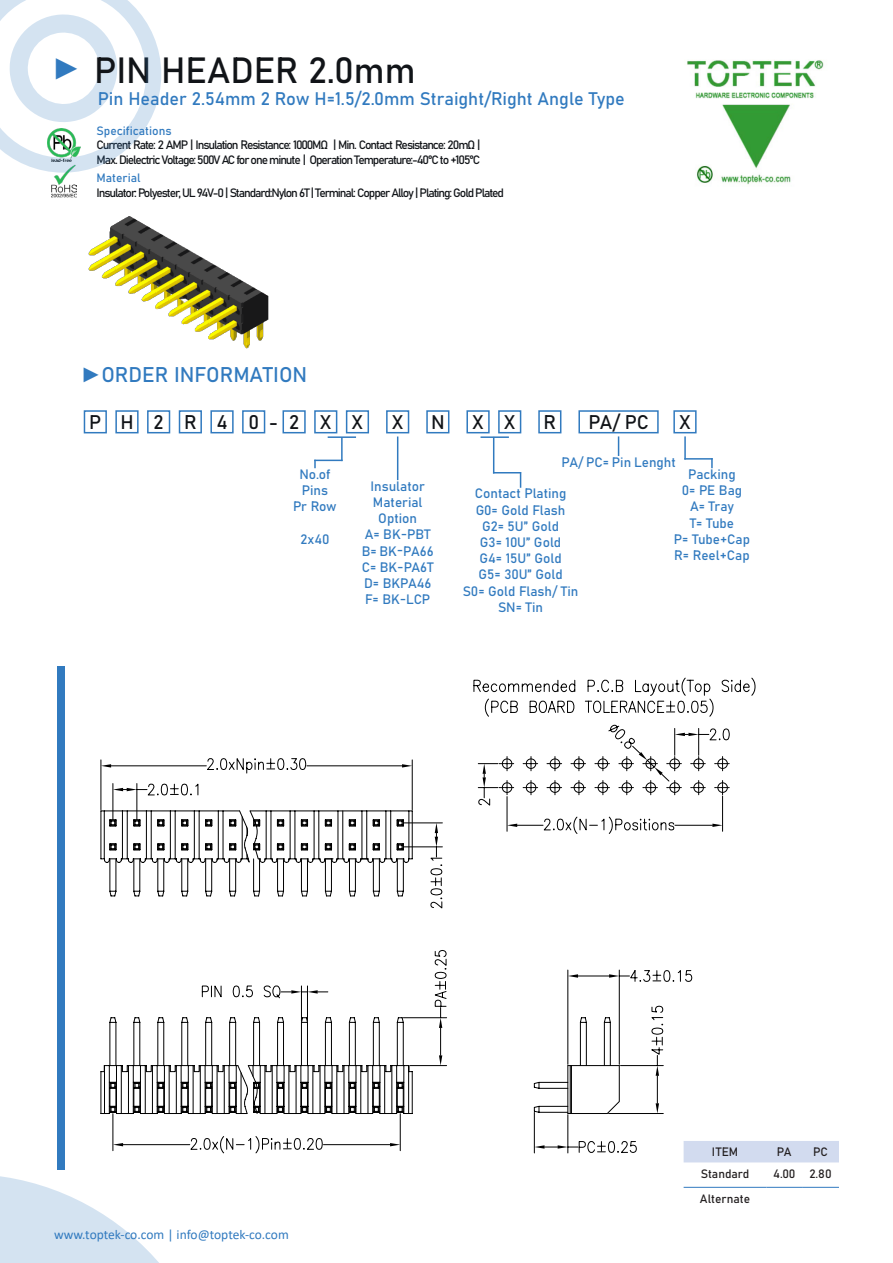
<style>
.page{position:relative;width:893px;height:1263px;background:#fff}
.page>*{position:absolute;margin:0;border:0;box-sizing:border-box;transform-origin:0 0}
.t1{font:36px "Bahnschrift 400 100";color:#111418}
.t2{font:21px "Bahnschrift 400 100";color:#317abf}
.t3{font:19.5px "Bahnschrift 400 100";color:#111418}
.t4{font:18px "Bahnschrift 400 100";color:#317abf}
.t5{font:13.5px/16.2px "Bahnschrift 400 100";color:#317abf;text-align:center}
.t6{font:13.5px "Calibri";letter-spacing:-.005em;color:#317abf}
.t7{font:12px/14.4px "Bahnschrift 400 100";letter-spacing:-.09em;color:#111418}
.t8{font:12px "Bahnschrift 400 100";color:#231f20}
.t9{font:12px "Bahnschrift 400 100";color:#317abf}
.s1{font-family:"Arial";font-size:30px;color:#317abf}
.s2{font-family:"Arial"}
</style>
<div class="page">
<img style="left:52px;top:173px;width:24px;height:24px">
<svg style="left:0;top:0;width:161px;height:173px"></svg>
<img style="left:687px;top:60px;width:137px;height:125px">
<div style="left:84px;top:410px;width:23px;height:23px;border:2px solid #317abf"></div>
<div style="left:115px;top:410px;width:24px;height:23px;border:2px solid #317abf"></div>
<div style="left:147px;top:410px;width:23px;height:23px;border:2px solid #317abf"></div>
<div style="left:179px;top:410px;width:23px;height:23px;border:2px solid #317abf"></div>
<div style="left:210px;top:410px;width:24px;height:23px;border:2px solid #317abf"></div>
<div style="left:282px;top:410px;width:24px;height:23px;border:2px solid #317abf"></div>
<div style="left:314px;top:410px;width:23px;height:23px;border:2px solid #317abf"></div>
<div style="left:346px;top:410px;width:23px;height:23px;border:2px solid #317abf"></div>
<div style="left:466px;top:410px;width:24px;height:23px;border:2px solid #317abf"></div>
<div style="left:498px;top:410px;width:23px;height:23px;border:2px solid #317abf"></div>
<div style="left:426px;top:410px;width:23px;height:23px;border:2px solid #317abf"></div>
<div style="left:538px;top:410px;width:23px;height:23px;border:2px solid #317abf"></div>
<div style="left:673px;top:410px;width:24px;height:23px;border:2px solid #317abf"></div>
<div style="left:578px;top:410px;width:81px;height:23px;border:2px solid #317abf"></div>
<hr style="left:341px;top:437px;width:2px;height:24px;background:#317abf">
<hr style="left:328px;top:436px;width:28px;height:2px;background:#317abf">
<div style="left:386px;top:410px;width:23px;height:23px;border:2px solid #317abf"></div>
<hr style="left:397px;top:436px;width:1px;height:44px;background:#317abf">
<svg style="left:314px;top:460px;width:29px;height:8px"></svg>
<svg style="left:618px;top:436px;width:1px;height:20px"></svg>
<hr style="left:684px;top:436px;width:2px;height:24px;background:#317abf">
<hr style="left:684px;top:458px;width:29px;height:2px;background:#317abf">
<svg style="left:711px;top:458px;width:2px;height:10px"></svg>
<div style="left:242px;top:410px;width:23px;height:23px;border:2px solid #317abf"></div>
<img style="left:88px;top:216px;width:181px;height:133px">
<hr style="left:480px;top:436px;width:29px;height:2px;background:#317abf">
<hr style="left:493px;top:437px;width:1px;height:36px;background:#317abf">
<svg style="left:493px;top:472px;width:28px;height:16px"></svg>
<svg style="left:0;top:666px;width:839px;height:597px"></svg>
<hr style="left:684px;top:1187px;width:82px;height:1px;background:#317abf">
<hr style="left:766px;top:1187px;width:36px;height:1px;background:#317abf">
<hr style="left:802px;top:1187px;width:37px;height:1px;background:#317abf">
<h1 class="t1" style="left:52px;top:43px;width:365px"><span class="s1">►</span> PIN HEADER 2.0mm</h1>
<p class="t4" style="left:98px;top:85px;width:529px">Pin Header 2.54mm 2 Row H=1.5/2.0mm Straight/Right Angle Type</p>
<p class="t9" style="left:97px;top:121px;width:77px">Specifications</p>
<p class="t7" style="left:97px;top:137px;width:385px">Current Rate: 2 AMP | Insulation Resistance: 1000MΩ | Min. Contact Resistance: 20mΩ |<br>Max. Dielectric Voltage: 500V AC for one minute | Operation Temperature:-40°C to +105°C</p>
<p class="t9" style="left:97px;top:169px;width:46px">Material</p>
<p class="t7" style="left:97px;top:184px;width:409px">Insulator: Polyester, UL 94V-0 | Standard:Nylon 6T | Terminal: Copper Alloy | Plating: Gold Plated</p>
<h2 class="t2" style="left:81px;top:359px;width:228px"><span class="s2">►</span>ORDER INFORMATION</h2>
<p class="t3" style="left:89px;top:407px;width:14px">P</p>
<p class="t3" style="left:120px;top:407px;width:15px">H</p>
<p class="t3" style="left:154px;top:407px;width:12px">2</p>
<p class="t3" style="left:184px;top:407px;width:14px">R</p>
<p class="t3" style="left:216px;top:407px;width:13px">4</p>
<p class="t3" style="left:269px;top:407px;width:11px">-</p>
<p class="t3" style="left:289px;top:407px;width:12px">2</p>
<p class="t3" style="left:320px;top:407px;width:13px">X</p>
<p class="t3" style="left:352px;top:407px;width:13px">X</p>
<p class="t3" style="left:431px;top:407px;width:15px">N</p>
<p class="t3" style="left:472px;top:407px;width:13px">X</p>
<p class="t3" style="left:504px;top:407px;width:13px">X</p>
<p class="t3" style="left:543px;top:407px;width:14px">R</p>
<p class="t3" style="left:588px;top:407px;width:62px">PA/ PC</p>
<p class="t3" style="left:679px;top:407px;width:13px">X</p>
<p class="t5" style="left:299px;top:465px;width:32px">No.of</p>
<p class="t5" style="left:302px;top:481px;width:28px">Pins</p>
<p class="t5" style="left:293px;top:498px;width:45px">Pr Row</p>
<p class="t5" style="left:300px;top:530px;width:31px">2x40</p>
<p class="t3" style="left:248px;top:407px;width:12px">0</p>
<p class="t3" style="left:392px;top:407px;width:13px">X</p>
<p class="t5" style="left:562px;top:453px;width:116px">PA/ PC= Pin Lenght</p>
<p class="t5" style="left:688px;top:465px;width:49px">Packing</p>
<p class="t5" style="left:682px;top:481px;width:62px">0= PE Bag</p>
<p class="t5" style="left:690px;top:498px;width:45px">A= Tray</p>
<p class="t5" style="left:674px;top:514px;width:78px">T= Tube<br>P= Tube+Cap</p>
<p class="t5" style="left:674px;top:546px;width:77px">R= Reel+Cap</p>
<p class="t5" style="left:371px;top:477px;width:56px">Insulator</p>
<p class="t5" style="left:373px;top:493px;width:51px">Material</p>
<p class="t5" style="left:378px;top:509px;width:40px">Option</p>
<p class="t5" style="left:365px;top:526px;width:67px">A= BK-PBT</p>
<p class="t5" style="left:362px;top:542px;width:73px">B= BK-PA66</p>
<p class="t5" style="left:362px;top:558px;width:73px">C= BK-PA6T</p>
<p class="t5" style="left:364px;top:574px;width:69px">D= BKPA46</p>
<p class="t5" style="left:365px;top:590px;width:67px">F= BK-LCP</p>
<p class="t5" style="left:475px;top:485px;width:93px">Contact Plating</p>
<p class="t5" style="left:476px;top:501px;width:91px">G0= Gold Flash</p>
<p class="t5" style="left:482px;top:517px;width:78px">G2= 5U” Gold</p>
<p class="t5" style="left:480px;top:533px;width:83px">G3= 10U” Gold</p>
<p class="t5" style="left:479px;top:549px;width:84px">G4= 15U” Gold</p>
<p class="t5" style="left:478px;top:566px;width:86px">G5= 30U” Gold</p>
<p class="t5" style="left:463px;top:582px;width:117px">S0= Gold Flash/ Tin</p>
<p class="t5" style="left:498px;top:598px;width:46px">SN= Tin</p>
<p class="t6" style="left:54px;top:1225px;width:236px">www.toptek-co.com | info@toptek‐co.com</p>
<p class="t8" style="left:712px;top:1143px;width:28px">ITEM</p>
<p class="t8" style="left:777px;top:1143px;width:16px">PA</p>
<p class="t8" style="left:813px;top:1143px;width:16px">PC</p>
<p class="t8" style="left:701px;top:1165px;width:50px">Standard</p>
<p class="t8" style="left:773px;top:1165px;width:24px">4.00</p>
<p class="t8" style="left:809px;top:1165px;width:24px">2.80</p>
<p class="t8" style="left:700px;top:1189px;width:52px">Alternate</p>
</div>
